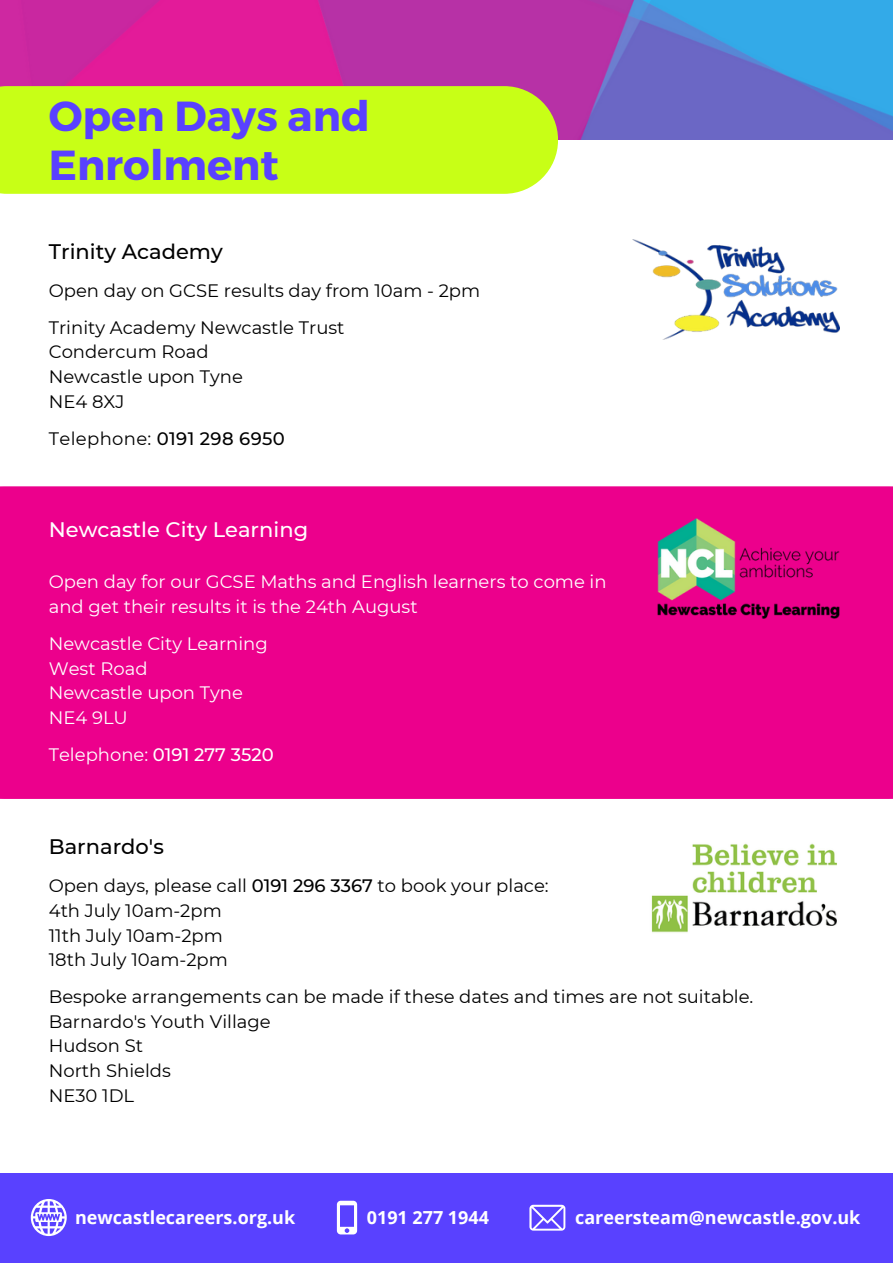
<style>
.page{position:relative;width:893px;height:1264px;background:#fff}
.page>*{position:absolute;margin:0;border:0;box-sizing:border-box;transform-origin:0 0}
.t1{font:700 42px/49.5px "Montserrat";color:#5941ff}
.t2{font:500 21px "Montserrat";color:#000}
.t3{font:500 21px "Montserrat";color:#fff}
.t4{font:18px "Montserrat";color:#000}
.t5{font:18px/24.8px "Montserrat";color:#fff}
.t6{font:700 18px "Open Sans";color:#fff}
.t7{font:500 18px "Montserrat";color:#fff}
.t8{font:500 18px "Montserrat";letter-spacing:.02em;color:#000}
.s1{font-weight:400}
.s2{font-weight:500}
</style>
<div class="page">
<div style="left:0;top:1173px;width:892px;height:89px;background:#5941ff"></div>
<img style="left:0;top:0;width:892px;height:140px">
<div style="left:0;top:86px;width:558px;height:108px;background:#c8ff16"></div>
<svg style="left:31px;top:1199px;width:36px;height:36px"></svg>
<svg style="left:529px;top:1204px;width:36px;height:26px"></svg>
<svg style="left:337px;top:1200px;width:20px;height:34px"></svg>
<img style="left:651px;top:843px;width:186px;height:90px">
<div style="left:0;top:486px;width:892px;height:313px;background:#ec008c"></div>
<img style="left:657px;top:518px;width:182px;height:100px">
<img style="left:633px;top:240px;width:206px;height:100px">
<p class="t1" style="left:49px;top:89px;width:322px">Open Days and<br>Enrolment</p>
<p class="t2" style="left:49px;top:238px;width:175px">Trinity Academy</p>
<p class="t4" style="left:49px;top:279px;width:433px">Open day on GCSE results day from 10am - 2pm</p>
<p class="t4" style="left:49px;top:316px;width:297px">Trinity Academy Newcastle Trust</p>
<p class="t4" style="left:49px;top:341px;width:161px">Condercum Road</p>
<p class="t4" style="left:49px;top:365px;width:196px">Newcastle upon Tyne</p>
<p class="t4" style="left:49px;top:390px;width:77px">NE4 8XJ</p>
<p class="t8" style="left:49px;top:427px;width:237px"><span class="s1">Telephone:</span> 0191 298 6950</p>
<p class="t3" style="left:49px;top:517px;width:261px">Newcastle City Learning</p>
<p class="t5" style="left:49px;top:569px;width:559px">Open day for our GCSE Maths and English learners to come in and get their results it is the 24th August</p>
<p class="t5" style="left:49px;top:631px;width:220px">Newcastle City Learning</p>
<p class="t5" style="left:49px;top:656px;width:100px">West Road</p>
<p class="t5" style="left:49px;top:680px;width:196px">Newcastle upon Tyne</p>
<p class="t5" style="left:49px;top:705px;width:81px">NE4 9LU</p>
<p class="t7" style="left:49px;top:743px;width:226px"><span class="s1">Telephone:</span> 0191 277 3520</p>
<p class="t2" style="left:49px;top:833px;width:117px">Barnardo's</p>
<p class="t4" style="left:49px;top:874px;width:501px">Open days, please call <span class="s2">0191 296 3367</span> to book your place:</p>
<p class="t4" style="left:49px;top:899px;width:174px">4th July 10am-2pm</p>
<p class="t4" style="left:49px;top:924px;width:176px">11th July 10am-2pm</p>
<p class="t4" style="left:49px;top:948px;width:181px">18th July 10am-2pm</p>
<p class="t4" style="left:49px;top:985px;width:706px">Bespoke arrangements can be made if these dates and times are not suitable.</p>
<p class="t4" style="left:49px;top:1010px;width:223px">Barnardo's Youth Village</p>
<p class="t4" style="left:49px;top:1035px;width:96px">Hudson St</p>
<p class="t4" style="left:49px;top:1059px;width:124px">North Shields</p>
<p class="t4" style="left:49px;top:1084px;width:87px">NE30 1DL</p>
<p class="t6" style="left:75px;top:1204px;width:222px">newcastlecareers.org.uk</p>
<p class="t6" style="left:367px;top:1204px;width:124px">0191 277 1944</p>
<p class="t6" style="left:575px;top:1204px;width:287px">careersteam@newcastle.gov.uk</p>
</div>
